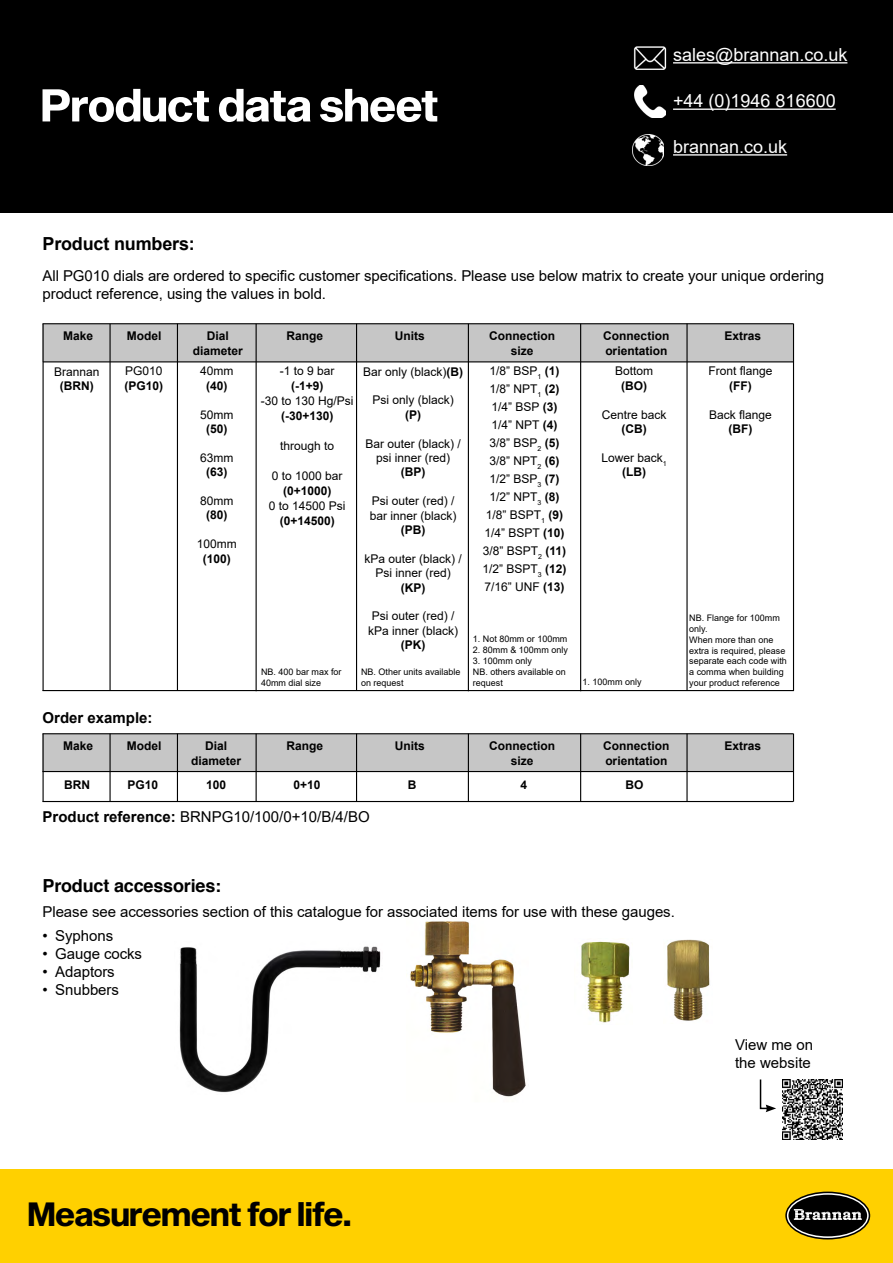
<style>
.page{position:relative;width:893px;height:1263px;background:#fff}
.page>*{position:absolute;margin:0;border:0;box-sizing:border-box;transform-origin:0 0}
.t1{font:33px "Sequel Sans Bold Disp";color:#000}
.t2{font:18px "Arial";color:#fff}
.t3{font:700 18px "Helvetica";letter-spacing:-.01em;color:#000}
.t4{font:700 18px "Arial";letter-spacing:-.01em;color:#000}
.t5{font:15px/18px "Arial";letter-spacing:-.005em;color:#000}
.t6{font:700 15px "Arial";color:#000}
.t7{font:12px/18px "Arial";color:#000;text-align:center}
.t8{font:700 12px "Arial";color:#000}
.t9{font:9px/10.8px "Arial";color:#000}
.s1{font-weight:700}
</style>
<div class="page">
<div style="left:0;top:0;width:893px;height:213px;background:#000"></div>
<div style="left:0;top:1169px;width:893px;height:94px;background:#ffd000"></div>
<svg style="left:786px;top:1192px;width:83px;height:47px"></svg>
<div style="left:785px;top:1191px;width:85px;height:48px;border:2px solid #000;border-radius:50%"></div>
<div style="left:788px;top:1195px;width:79px;height:41px;background:#000;border-radius:50%"></div>
<svg style="left:794px;top:1209px;width:68px;height:11px"></svg>
<img style="left:633px;top:47px;width:34px;height:22px">
<hr style="left:673px;top:62px;width:174px;height:2px;background:#fff">
<img style="left:635px;top:86px;width:30px;height:32px">
<hr style="left:673px;top:109px;width:163px;height:1px;background:#fff">
<img style="left:633px;top:134px;width:31px;height:32px">
<hr style="left:673px;top:154px;width:114px;height:2px;background:#fff">
<svg style="left:43px;top:89px;width:394px;height:33px"></svg>
<hr style="left:43px;top:801px;width:750px;height:1px;background:#000">
<div style="left:43px;top:734px;width:750px;height:38px;background:#c6c6c6"></div>
<hr style="left:109px;top:734px;width:2px;height:68px;background:#000">
<hr style="left:43px;top:733px;width:750px;height:1px;background:#000">
<hr style="left:686px;top:733px;width:2px;height:69px;background:#000">
<hr style="left:256px;top:733px;width:1px;height:69px;background:#000">
<hr style="left:356px;top:733px;width:1px;height:69px;background:#000">
<hr style="left:177px;top:733px;width:1px;height:69px;background:#000">
<hr style="left:468px;top:733px;width:1px;height:69px;background:#000">
<hr style="left:793px;top:733px;width:1px;height:69px;background:#000">
<hr style="left:580px;top:733px;width:1px;height:69px;background:#000">
<hr style="left:43px;top:733px;width:1px;height:69px;background:#000">
<hr style="left:43px;top:771px;width:750px;height:1px;background:#000">
<div style="left:43px;top:324px;width:750px;height:38px;background:#c6c6c6"></div>
<hr style="left:109px;top:324px;width:2px;height:367px;background:#000">
<hr style="left:43px;top:323px;width:750px;height:1px;background:#000">
<hr style="left:686px;top:324px;width:2px;height:367px;background:#000">
<hr style="left:43px;top:690px;width:751px;height:1px;background:#000">
<hr style="left:256px;top:324px;width:1px;height:367px;background:#000">
<hr style="left:356px;top:324px;width:1px;height:367px;background:#000">
<hr style="left:177px;top:324px;width:1px;height:367px;background:#000">
<hr style="left:468px;top:324px;width:1px;height:367px;background:#000">
<hr style="left:793px;top:323px;width:1px;height:368px;background:#000">
<hr style="left:43px;top:361px;width:750px;height:1px;background:#000">
<hr style="left:580px;top:324px;width:1px;height:367px;background:#000">
<hr style="left:43px;top:324px;width:1px;height:367px;background:#000">
<img style="left:782px;top:1079px;width:61px;height:61px">
<svg style="left:759px;top:1079px;width:17px;height:33px"></svg>
<img style="left:410px;top:921px;width:116px;height:176px">
<img style="left:179px;top:946px;width:202px;height:147px">
<img style="left:667px;top:939px;width:43px;height:82px">
<img style="left:581px;top:941px;width:49px;height:82px">
<h2 class="t2" style="left:673px;top:42px;width:176px">sales@brannan.co.uk</h2>
<h2 class="t2" style="left:673px;top:89px;width:164px">+44 (0)1946 816600</h2>
<h2 class="t2" style="left:673px;top:134px;width:116px">brannan.co.uk</h2>
<h2 class="t4" style="left:43px;top:231px;width:154px">Product numbers:</h2>
<p class="t5" style="left:43px;top:267px;width:783px">All PG010 dials are ordered to specific customer specifications. Please use below matrix to create your unique ordering product reference, using the values in bold.</p>
<p class="t8" style="left:63px;top:328px;width:32px">Make</p>
<p class="t8" style="left:127px;top:328px;width:36px">Model</p>
<p class="t8" style="left:207px;top:328px;width:24px">Dial</p>
<p class="t8" style="left:286px;top:328px;width:38px">Range</p>
<p class="t8" style="left:395px;top:328px;width:31px">Units</p>
<p class="t8" style="left:489px;top:328px;width:67px">Connection</p>
<p class="t8" style="left:603px;top:328px;width:67px">Connection</p>
<p class="t8" style="left:724px;top:328px;width:38px">Extras</p>
<p class="t8" style="left:193px;top:343px;width:52px">diameter</p>
<p class="t8" style="left:511px;top:343px;width:24px">size</p>
<p class="t8" style="left:605px;top:343px;width:64px">orientation</p>
<p class="t7" style="left:125px;top:362px;width:39px">PG010</p>
<p class="t8" style="left:124px;top:377px;width:40px">(PG10)</p>
<p class="t7" style="left:708px;top:362px;width:66px">Front flange</p>
<p class="t8" style="left:729px;top:377px;width:24px">(FF)</p>
<p class="t7" style="left:709px;top:405px;width:64px">Back flange</p>
<p class="t8" style="left:728px;top:420px;width:25px">(BF)</p>
<p class="t7" style="left:483px;top:362px;width:85px">1/8” BSP<sub>1</sub> <span class="s1">(1)<br></span>1/8” NPT<sub>1</sub> <span class="s1">(2)<br></span>1/4” BSP <span class="s1">(3)<br></span>1/4” NPT <span class="s1">(4)<br></span>3/8” BSP<sub>2</sub> <span class="s1">(5)<br></span>3/8” NPT<sub>2</sub> <span class="s1">(6)<br></span>1/2” BSP<sub>3</sub> <span class="s1">(7)<br></span>1/2” NPT<sub>3</sub> <span class="s1">(8)<br></span>1/8” BSPT<sub>1</sub> <span class="s1">(9)<br></span>1/4” BSPT <span class="s1">(10)<br></span>3/8” BSPT<sub>2</sub> <span class="s1">(11)<br></span>1/2” BSPT<sub>3</sub> <span class="s1">(12)<br></span>7/16” UNF <span class="s1">(13)</span></p>
<p class="t7" style="left:615px;top:362px;width:40px">Bottom</p>
<p class="t7" style="left:200px;top:362px;width:35px">40mm</p>
<p class="t8" style="left:206px;top:377px;width:23px">(40)</p>
<p class="t7" style="left:200px;top:405px;width:35px">50mm</p>
<p class="t8" style="left:206px;top:420px;width:23px">(50)</p>
<p class="t7" style="left:200px;top:448px;width:35px">63mm</p>
<p class="t8" style="left:206px;top:463px;width:23px">(63)</p>
<p class="t7" style="left:200px;top:492px;width:35px">80mm</p>
<p class="t8" style="left:206px;top:507px;width:23px">(80)</p>
<p class="t7" style="left:197px;top:535px;width:42px">100mm</p>
<p class="t8" style="left:203px;top:550px;width:30px">(100)</p>
<p class="t7" style="left:280px;top:362px;width:56px">-1 to 9 bar</p>
<p class="t8" style="left:291px;top:378px;width:34px">(-1+9)</p>
<p class="t7" style="left:261px;top:392px;width:94px">-30 to 130 Hg/Psi</p>
<p class="t8" style="left:281px;top:408px;width:54px">(-30+130)</p>
<p class="t7" style="left:280px;top:437px;width:56px">through to</p>
<p class="t7" style="left:272px;top:467px;width:72px">0 to 1000 bar</p>
<p class="t8" style="left:283px;top:483px;width:50px">(0+1000)</p>
<p class="t7" style="left:269px;top:497px;width:78px">0 to 14500 Psi</p>
<p class="t8" style="left:280px;top:513px;width:57px">(0+14500)</p>
<p class="t7" style="left:363px;top:362px;width:102px">Bar only (black)<span class="s1">(B)</span></p>
<p class="t7" style="left:372px;top:391px;width:83px">Psi only (black)</p>
<p class="t8" style="left:405px;top:406px;width:17px">(P)</p>
<p class="t7" style="left:365px;top:436px;width:97px;line-height:14.4px">Bar outer (black) / psi inner (red)</p>
<p class="t8" style="left:401px;top:464px;width:26px">(BP)</p>
<p class="t7" style="left:370px;top:494px;width:88px;line-height:14.4px;text-align:left">Psi outer (red) / bar inner (black)</p>
<p class="t8" style="left:401px;top:521px;width:26px">(PB)</p>
<p class="t7" style="left:364px;top:551px;width:99px;line-height:14.4px">kPa outer (black) /<br>Psi inner (red)</p>
<p class="t8" style="left:401px;top:579px;width:26px">(KP)</p>
<p class="t7" style="left:368px;top:609px;width:92px;line-height:14.4px">Psi outer (red) / kPa inner (black)</p>
<p class="t8" style="left:401px;top:636px;width:26px">(PK)</p>
<p class="t7" style="left:54px;top:362px;width:47px">Brannan</p>
<p class="t8" style="left:60px;top:377px;width:35px">(BRN)</p>
<p class="t8" style="left:621px;top:377px;width:27px">(BO)</p>
<p class="t7" style="left:602px;top:405px;width:66px">Centre back</p>
<p class="t8" style="left:622px;top:420px;width:27px">(CB)</p>
<p class="t7" style="left:602px;top:450px;width:67px;line-height:14.4px">Lower back<sub>1 </sub><span class="s1">(LB)</span></p>
<p class="t9" style="left:689px;top:613px;width:99px">NB. Flange for 100mm only.<br>When more than one extra is required, please separate each code with a comma when building</p>
<p class="t9" style="left:473px;top:634px;width:96px">1. Not 80mm or 100mm</p>
<p class="t9" style="left:473px;top:644px;width:97px">2. 80mm &amp; 100mm only</p>
<p class="t9" style="left:473px;top:655px;width:95px">3. 100mm only<br>NB. others available on request</p>
<p class="t9" style="left:361px;top:666px;width:101px">NB. Other units available on request</p>
<p class="t9" style="left:261px;top:667px;width:82px">NB. 400 bar max for<br>40mm dial size</p>
<p class="t9" style="left:583px;top:676px;width:61px">1. 100mm only</p>
<p class="t9" style="left:689px;top:677px;width:92px">your product reference</p>
<p class="t6" style="left:43px;top:707px;width:112px">Order example:</p>
<p class="t8" style="left:63px;top:738px;width:32px">Make</p>
<p class="t8" style="left:127px;top:738px;width:36px">Model</p>
<p class="t8" style="left:205px;top:738px;width:24px">Dial</p>
<p class="t8" style="left:286px;top:738px;width:38px">Range</p>
<p class="t8" style="left:395px;top:738px;width:31px">Units</p>
<p class="t8" style="left:489px;top:738px;width:67px">Connection</p>
<p class="t8" style="left:603px;top:738px;width:67px">Connection</p>
<p class="t8" style="left:724px;top:738px;width:38px">Extras</p>
<p class="t8" style="left:191px;top:753px;width:52px">diameter</p>
<p class="t8" style="left:511px;top:753px;width:24px">size</p>
<p class="t8" style="left:605px;top:753px;width:64px">orientation</p>
<p class="t8" style="left:64px;top:776px;width:27px">BRN</p>
<p class="t8" style="left:127px;top:776px;width:32px">PG10</p>
<p class="t8" style="left:206px;top:776px;width:22px">100</p>
<p class="t8" style="left:293px;top:776px;width:29px">0+10</p>
<p class="t8" style="left:408px;top:776px;width:10px">B</p>
<p class="t8" style="left:521px;top:776px;width:8px">4</p>
<p class="t8" style="left:625px;top:776px;width:19px">BO</p>
<p class="t5" style="left:43px;top:808px;width:329px"><span class="s1">Product reference:</span> BRNPG10/100/0+10/B/4/BO</p>
<h2 class="t3" style="left:43px;top:874px;width:180px">Product accessories:</h2>
<p class="t5" style="left:43px;top:903px;width:634px">Please see accessories section of this catalogue for associated items for use with these gauges.</p>
<p class="t5" style="left:43px;top:927px;width:72px">• Syphons</p>
<p class="t5" style="left:43px;top:945px;width:101px">• Gauge cocks</p>
<p class="t5" style="left:43px;top:963px;width:74px">• Adaptors</p>
<p class="t5" style="left:43px;top:981px;width:78px">• Snubbers</p>
<h1 class="t1" style="left:28px;top:1191px;width:325px">Measurement for life.</h1>
<p class="t5" style="left:735px;top:1035px;width:80px">View me on the website</p>
</div>
